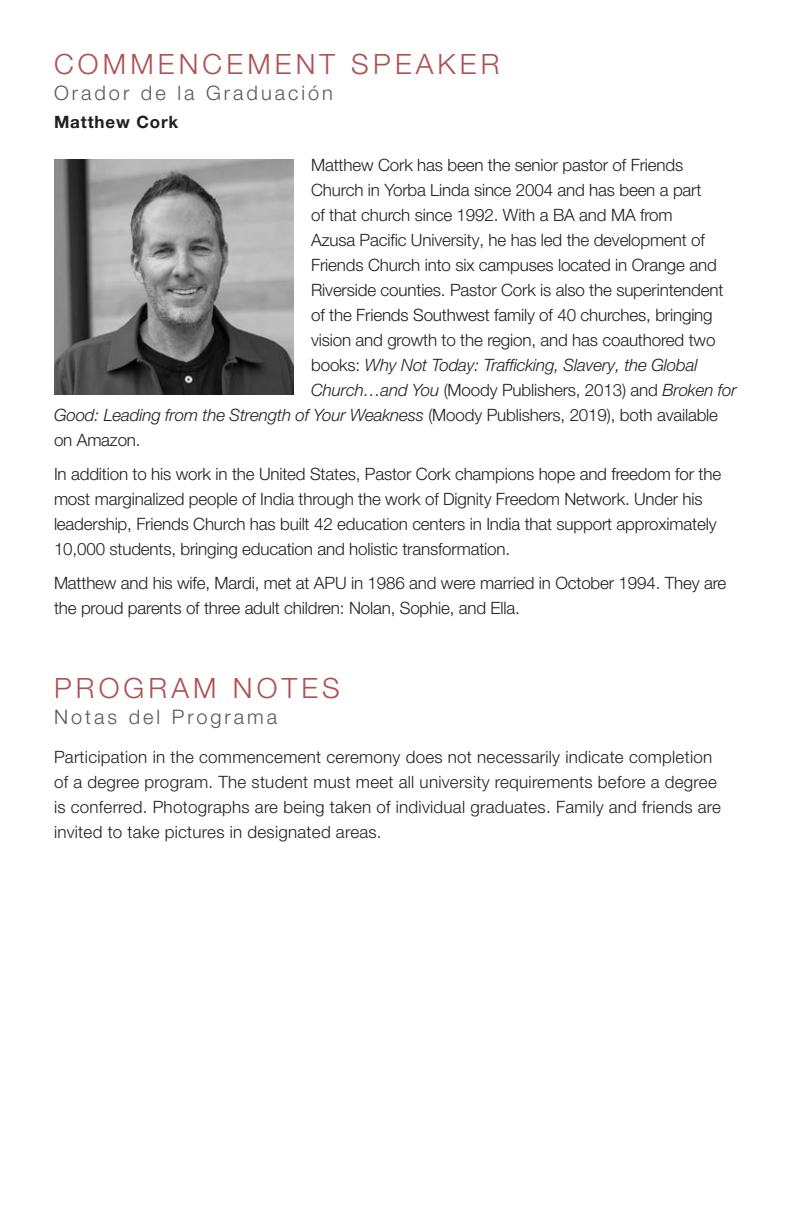
<style>
.page{position:relative;width:792px;height:1224px;background:#fff}
.page>*{position:absolute;margin:0;border:0;box-sizing:border-box;transform-origin:0 0}
.t1{font:300 28px "Helvetica Neue LT Pro";letter-spacing:.15em;color:#ad5153}
.t2{font:300 20px "Helvetica Neue LT Pro";letter-spacing:.15em;color:#57585a}
.t3{font:300 17px/25px "Helvetica Neue LT Pro";letter-spacing:-.01em;color:#231f20}
.t4{font:300 17px/25px "Helvetica Neue LT Pro";letter-spacing:.015em;color:#231f20}
.t5{font:italic 300 17px "Helvetica Neue LT Pro";letter-spacing:-.01em;color:#231f20}
.t6{font:700 17px "Helvetica Neue LT Pro";letter-spacing:.05em;color:#231f20}
.s1{font-style:normal}
.s2{font-style:italic}
</style>
<div class="page">
<img style="left:54px;top:159px;width:239px;height:236px">
<h1 class="t1" style="left:54px;top:47px;width:447px">COMMENCEMENT SPEAKER</h1>
<p class="t2" style="left:54px;top:81px;width:281px">Orador de la Graduación</p>
<p class="t6" style="left:54px;top:111px;width:126px">Matthew Cork</p>
<p class="t3" style="left:311px;top:152px;width:374px">Matthew Cork has been the senior pastor of Friends</p>
<p class="t3" style="left:311px;top:177px;width:392px">Church in Yorba Linda since 2004 and has been a part</p>
<p class="t3" style="left:311px;top:202px;width:363px">of that church since 1992. With a BA and MA from</p>
<p class="t3" style="left:311px;top:227px;width:395px">Azusa Pacific University, he has led the development of</p>
<p class="t3" style="left:311px;top:252px;width:407px">Friends Church into six campuses located in Orange and</p>
<p class="t3" style="left:311px;top:277px;width:414px">Riverside counties. Pastor Cork is also the superintendent</p>
<p class="t3" style="left:311px;top:302px;width:403px">of the Friends Southwest family of 40 churches, bringing</p>
<p class="t3" style="left:311px;top:327px;width:406px">vision and growth to the region, and has coauthored two</p>
<p class="t5" style="left:311px;top:355px;width:388px"><span class="s1">books:</span> Why Not Today: Trafficking, Slavery, the Global</p>
<p class="t3" style="left:311px;top:377px;width:427px"><span class="s2">Church…and You</span> (Moody Publishers, 2013) and <span class="s2">Broken for</span></p>
<p class="t5" style="left:54px;top:405px;width:666px">Good: Leading from the Strength of Your Weakness <span class="s1">(Moody Publishers, 2019), both available</span></p>
<p class="t3" style="left:54px;top:427px;width:88px">on Amazon.</p>
<p class="t3" style="left:54px;top:461px;width:669px">In addition to his work in the United States, Pastor Cork champions hope and freedom for the most marginalized people of India through the work of Dignity Freedom Network. Under his leadership, Friends Church has built 42 education centers in India that support approximately 10,000 students, bringing education and holistic transformation.</p>
<p class="t3" style="left:54px;top:570px;width:674px">Matthew and his wife, Mardi, met at APU in 1986 and were married in October 1994. They are the proud parents of three adult children: Nolan, Sophie, and Ella.</p>
<h1 class="t1" style="left:54px;top:671px;width:287px">PROGRAM NOTES</h1>
<p class="t2" style="left:54px;top:705px;width:225px">Notas del Programa</p>
<p class="t4" style="left:54px;top:744px;width:669px">Participation in the commencement ceremony does not necessarily indicate completion of a degree program. The student must meet all university requirements before a degree is conferred. Photographs are being taken of individual graduates. Family and friends are invited to take pictures in designated areas.</p>
</div>
